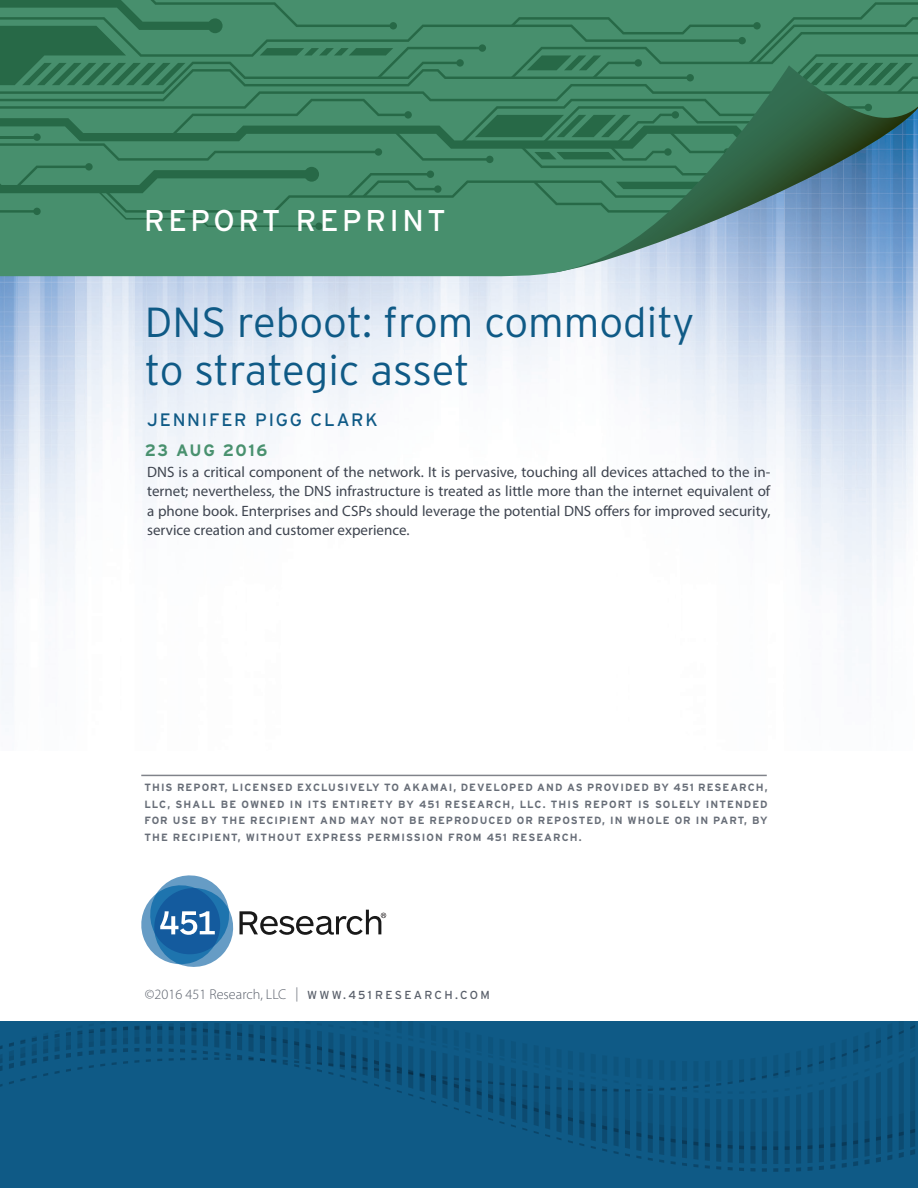
<style>
.page{position:relative;width:918px;height:1188px;background:#fff}
.page>*{position:absolute;margin:0;border:0;box-sizing:border-box;transform-origin:0 0}
.Hed_10_Int_Mixed_Lig{font:300 42px/48px "Interstate";color:#0f5a86}
.t1{font:30px "Interstate";letter-spacing:.12em;color:#fff}
.Author{font:18px "Interstate";letter-spacing:.1em;color:#0f5a86}
.Hed_50_Solid{font:700 16.5px "Interstate";letter-spacing:.09em;color:#49916f}
.Hook_Text{font:15px/19.5px "Myriad Pro";color:#3e444f;text-align:justify}
.Myriad_Body{font:300 14.25px "Myriad Pro";color:#595f6a}
.Hed_50_Solid-2{font:700 10.5px/16.5px "Interstate";letter-spacing:.1em;color:#686e78;text-align:justify}
.s1{font-family:"Interstate";font-weight:400;font-size:11.7px}
</style>
<div class="page">
<img style="left:0;top:276px;width:918px;height:420px">
<svg style="left:0;top:227px;width:918px;height:49px;background:#629b8f"></svg>
<div style="left:315px;top:223px;width:8px;height:7px;background:#276947;border-radius:50%"></div>
<svg style="left:0;top:0;width:918px;height:227px;background:#408366"></svg>
<svg style="left:141px;top:875px;width:245px;height:92px"></svg>
<div style="left:0;top:1022px;width:918px;height:166px;background:#0f5a86"></div>
<hr style="left:141px;top:775px;width:626px;height:1px;background:#80838a">
<p class="t1" style="left:144px;top:203px;width:303px">REPORT REPRINT</p>
<p class="Hed_10_Int_Mixed_Lig" style="left:145px;top:298px;width:551px">DNS reboot: from commodity to strategic asset</p>
<p class="Author" style="left:147px;top:409px;width:232px">JENNIFER PIGG CLARK</p>
<p class="Hed_50_Solid" style="left:145px;top:440px;width:124px">23 AUG 2016</p>
<p class="Hook_Text" style="left:147px;top:462px;width:625px">DNS is a critical component of the network. It is pervasive, touching all devices attached to the in&shy;ternet; nevertheless, the DNS infrastructure is treated as little more than the internet equivalent of a phone book. Enterprises and CSPs should leverage the potential DNS offers for improved security, service creation and customer experience.</p>
<p class="Hed_50_Solid-2" style="left:144px;top:779px;width:625px">THIS REPORT, LICENSED EXCLUSIVELY TO AKAMAI, DEVELOPED AND AS PROVIDED BY 451 RESEARCH, LLC, SHALL BE OWNED IN ITS ENTIRETY BY 451 RESEARCH, LLC. THIS REPORT IS SOLELY INTENDED FOR USE BY THE RECIPIENT AND MAY NOT BE REPRODUCED OR REPOSTED, IN WHOLE OR IN PART, BY THE RECIPIENT, WITHOUT EXPRESS PERMISSION FROM 451 RESEARCH.</p>
<p class="Myriad_Body" style="left:145px;top:986px;width:346px">©2016 451 Research, LLC | <span class="s1">WWW.451 RESEARCH.COM</span></p>
</div>
